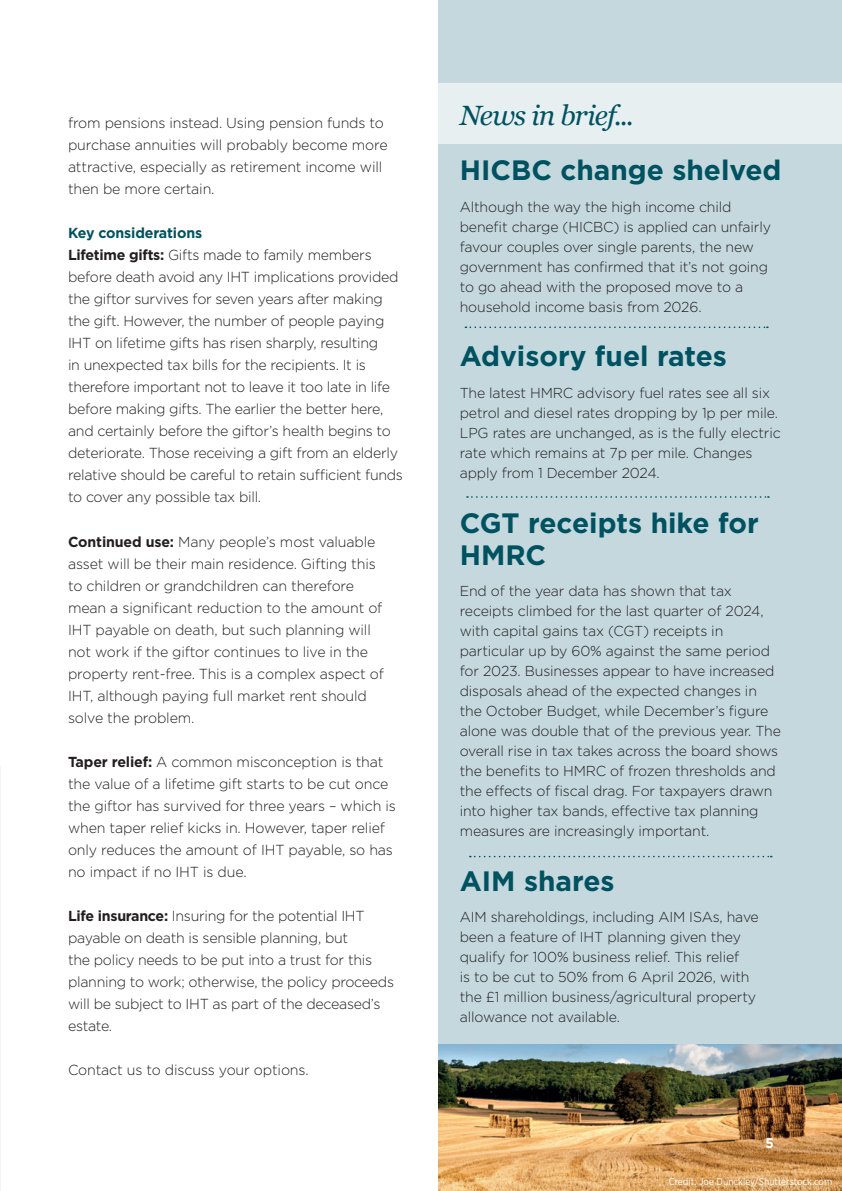
<style>
.page{position:relative;width:842px;height:1191px;background:#fff}
.page>*{position:absolute;margin:0;border:0;box-sizing:border-box;transform-origin:0 0}
.t1{font:700 28px/32px "Gotham";color:#005260}
.t2{font:italic 27.8px "Georgia";letter-spacing:-.035em;color:#005260}
.t3{font:300 14.4px/22px "Gotham";letter-spacing:-.01em;color:#231f20}
.t4{font:700 14px "Gotham";color:#fff}
.t5{font:10px "Gotham Narrow";color:#fff}
.s1{font-weight:700;color:#005260}
.s2{font-weight:700}
</style>
<div class="page">
<div style="left:822px;top:144px;width:20px;height:936px;background:#c4d8de"></div>
<div style="left:438px;top:144px;width:394px;height:1047px;background:#c4d8de"></div>
<div style="left:438px;top:0;width:404px;height:150px;background:#c4d8de"></div>
<svg style="left:465px;top:326px;width:303px;height:2px"></svg>
<div style="left:438px;top:84px;width:404px;height:60px;background:#e7eff1"></div>
<svg style="left:470px;top:855px;width:302px;height:2px"></svg>
<img style="left:438px;top:1044px;width:404px;height:147px">
<svg style="left:467px;top:496px;width:302px;height:2px"></svg>
<p class="t3" style="left:68px;top:112px;width:321px">from pensions instead. Using pension funds to purchase annuities will probably become more attractive, especially as retirement income will then be more certain.</p>
<p class="t3" style="left:68px;top:222px;width:336px"><span class="s1">Key considerations<br></span><span class="s2">Lifetime gifts:</span> Gifts made to family members before death avoid any IHT implications provided the giftor survives for seven years after making the gift. However, the number of people paying IHT on lifetime gifts has risen sharply, resulting<br>in unexpected tax bills for the recipients. It is therefore important not to leave it too late in life before making gifts. The earlier the better here, and certainly before the giftor’s health begins to deteriorate. Those receiving a gift from an elderly relative should be careful to retain sufficient funds to cover any possible tax bill.</p>
<p class="t3" style="left:68px;top:530px;width:317px"><span class="s2">Continued use:</span> Many people’s most valuable asset will be their main residence. Gifting this to children or grandchildren can therefore mean a significant reduction to the amount of IHT payable on death, but such planning will not work if the giftor continues to live in the property rent-free. This is a complex aspect of IHT, although paying full market rent should solve the problem.</p>
<p class="t3" style="left:68px;top:750px;width:329px"><span class="s2">Taper relief:</span> A common misconception is that the value of a lifetime gift starts to be cut once the giftor has survived for three years – which is when taper relief kicks in. However, taper relief only reduces the amount of IHT payable, so has no impact if no IHT is due.</p>
<p class="t3" style="left:68px;top:904px;width:328px"><span class="s2">Life insurance:</span> Insuring for the potential IHT payable on death is sensible planning, but<br>the policy needs to be put into a trust for this planning to work; otherwise, the policy proceeds will be subject to IHT as part of the deceased’s estate.</p>
<p class="t3" style="left:68px;top:1058px;width:242px">Contact us to discuss your options.</p>
<h2 class="t2" style="left:460px;top:97px;width:176px">News in brief...</h2>
<h1 class="t1" style="left:460px;top:154px;width:323px">HICBC change shelved</h1>
<p class="t3" style="left:460px;top:196px;width:313px;line-height:20px">Although the way the high income child benefit charge (HICBC) is applied can unfairly favour couples over single parents, the new government has confirmed that it’s not going to go ahead with the proposed move to a household income basis from 2026.</p>
<h1 class="t1" style="left:460px;top:340px;width:269px">Advisory fuel rates</h1>
<p class="t3" style="left:460px;top:382px;width:323px;line-height:20px">The latest HMRC advisory fuel rates see all six petrol and diesel rates dropping by 1p per mile.<br>LPG rates are unchanged, as is the fully electric rate which remains at 7p per mile. Changes apply from 1 December 2024.</p>
<h1 class="t1" style="left:460px;top:506px;width:300px">CGT receipts hike for<br>HMRC</h1>
<p class="t3" style="left:460px;top:580px;width:323px;line-height:20px">End of the year data has shown that tax receipts climbed for the last quarter of 2024, with capital gains tax (CGT) receipts in particular up by 60% against the same period for 2023. Businesses appear to have increased disposals ahead of the expected changes in the October Budget, while December’s figure alone was double that of the previous year. The overall rise in tax takes across the board shows the benefits to HMRC of frozen thresholds and the effects of fiscal drag. For taxpayers drawn into higher tax bands, effective tax planning measures are increasingly important.</p>
<h1 class="t1" style="left:460px;top:864px;width:156px">AIM shares</h1>
<p class="t3" style="left:460px;top:906px;width:301px;line-height:20px">AIM shareholdings, including AIM ISAs, have been a feature of IHT planning given they qualify for 100% business relief. This relief<br>is to be cut to 50% from 6 April 2026, with the £1 million business/agricultural property allowance not available.</p>
<p class="t4" style="left:765px;top:1133px;width:10px">5</p>
<p class="t5" style="left:669px;top:1175px;width:165px">Credit: Joe Dunckley/Shutterstock.com</p>
</div>
